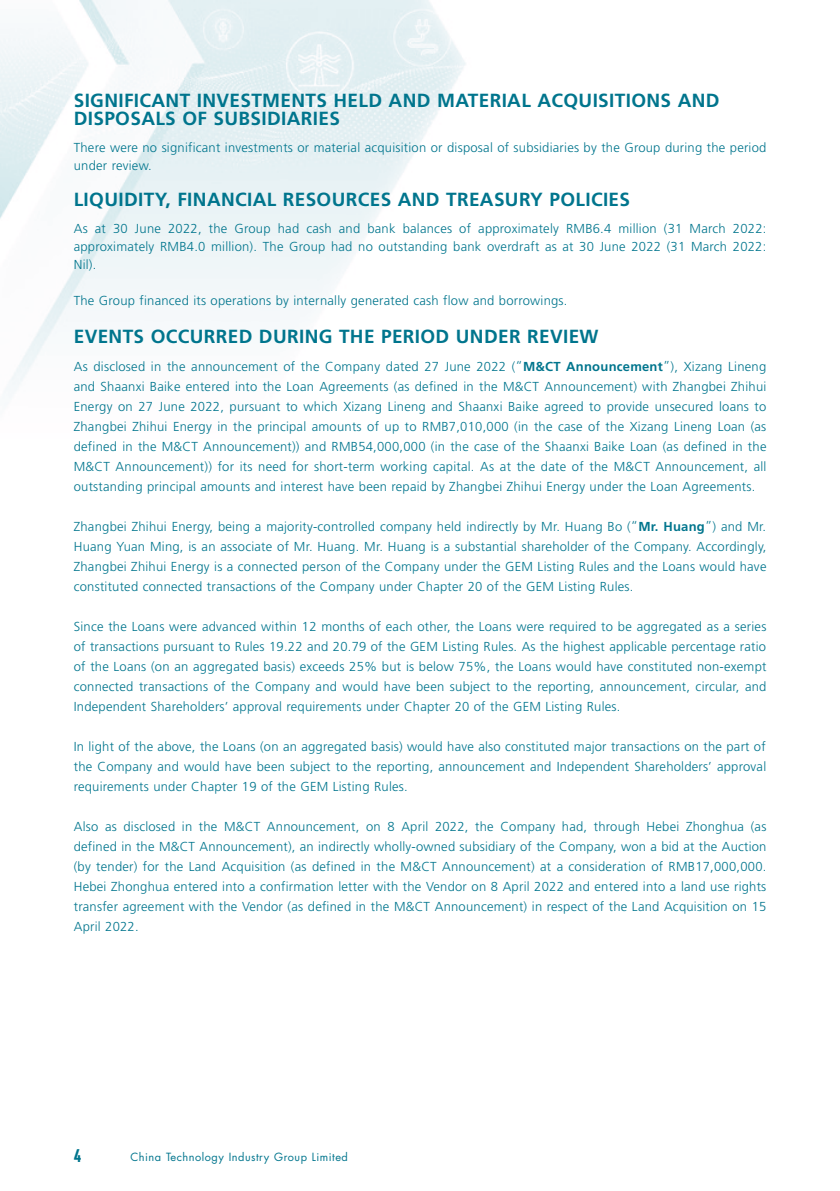
<style>
.page{position:relative;width:840px;height:1191px;background:#fff}
.page>*{position:absolute;margin:0;border:0;box-sizing:border-box;transform-origin:0 0}
.Heading_2{font:700 19px/18px "Frutiger LT Std";letter-spacing:.02em;color:#00758d}
.t1{font:700 18px "URWDIN Cond";color:#00758d}
.Body_Text{font:300 13px/20px "Frutiger LT Std";letter-spacing:.02em;color:#00758d;text-align:justify}
.t2{font:11px "Futura Std";letter-spacing:.045em;color:#00758d}
.s1{font-weight:700}
</style>
<div class="page">
<img style="left:0;top:0;width:466px;height:391px">
<p class="Heading_2" style="left:74px;top:92px;width:647px">SIGNIFICANT INVESTMENTS HELD AND MATERIAL ACQUISITIONS AND<br>DISPOSALS OF SUBSIDIARIES</p>
<p class="Body_Text" style="left:74px;top:139px;width:693px;line-height:18px">There were no significant investments or material acquisition or disposal of subsidiaries by the Group during the period under review.</p>
<p class="Heading_2" style="left:74px;top:190px;width:557px">LIQUIDITY, FINANCIAL RESOURCES AND TREASURY POLICIES</p>
<p class="Body_Text" style="left:74px;top:219px;width:693px;line-height:18px">As at 30 June 2022, the Group had cash and bank balances of approximately RMB6.4 million (31 March 2022: approximately RMB4.0 million). The Group had no outstanding bank overdraft as at 30 June 2022 (31 March 2022:<br>Nil).</p>
<p class="Body_Text" style="left:74px;top:290px;width:495px">The Group financed its operations by internally generated cash flow and borrowings.</p>
<p class="Heading_2" style="left:74px;top:327px;width:526px">EVENTS OCCURRED DURING THE PERIOD UNDER REVIEW</p>
<p class="Body_Text" style="left:74px;top:357px;width:693px">As disclosed in the announcement of the Company dated 27 June 2022 (“<span class="s1">M&amp;CT Announcement</span>”), Xizang Lineng and Shaanxi Baike entered into the Loan Agreements (as defined in the M&amp;CT Announcement) with Zhangbei Zhihui Energy on 27 June 2022, pursuant to which Xizang Lineng and Shaanxi Baike agreed to provide unsecured loans to Zhangbei Zhihui Energy in the principal amounts of up to RMB7,010,000 (in the case of the Xizang Lineng Loan (as defined in the M&amp;CT Announcement)) and RMB54,000,000 (in the case of the Shaanxi Baike Loan (as defined in the M&amp;CT Announcement)) for its need for short-term working capital. As at the date of the M&amp;CT Announcement, all outstanding principal amounts and interest have been repaid by Zhangbei Zhihui Energy under the Loan Agreements.</p>
<p class="Body_Text" style="left:74px;top:517px;width:693px">Zhangbei Zhihui Energy, being a majority-controlled company held indirectly by Mr. Huang Bo (“<span class="s1">Mr. Huang</span>”) and Mr.<br>Huang Yuan Ming, is an associate of Mr. Huang. Mr. Huang is a substantial shareholder of the Company. Accordingly, Zhangbei Zhihui Energy is a connected person of the Company under the GEM Listing Rules and the Loans would have constituted connected transactions of the Company under Chapter 20 of the GEM Listing Rules.</p>
<p class="Body_Text" style="left:74px;top:617px;width:693px">Since the Loans were advanced within 12 months of each other, the Loans were required to be aggregated as a series of transactions pursuant to Rules 19.22 and 20.79 of the GEM Listing Rules. As the highest applicable percentage ratio of the Loans (on an aggregated basis) exceeds 25% but is below 75%, the Loans would have constituted non-exempt connected transactions of the Company and would have been subject to the reporting, announcement, circular, and Independent Shareholders’ approval requirements under Chapter 20 of the GEM Listing Rules.</p>
<p class="Body_Text" style="left:74px;top:737px;width:693px">In light of the above, the Loans (on an aggregated basis) would have also constituted major transactions on the part of the Company and would have been subject to the reporting, announcement and Independent Shareholders’ approval requirements under Chapter 19 of the GEM Listing Rules.</p>
<p class="Body_Text" style="left:74px;top:817px;width:693px">Also as disclosed in the M&amp;CT Announcement, on 8 April 2022, the Company had, through Hebei Zhonghua (as defined in the M&amp;CT Announcement), an indirectly wholly-owned subsidiary of the Company, won a bid at the Auction (by tender) for the Land Acquisition (as defined in the M&amp;CT Announcement) at a consideration of RMB17,000,000.<br>Hebei Zhonghua entered into a confirmation letter with the Vendor on 8 April 2022 and entered into a land use rights transfer agreement with the Vendor (as defined in the M&amp;CT Announcement) in respect of the Land Acquisition on 15<br>April 2022.</p>
<h2 class="t1" style="left:74px;top:1143px;width:9px">4</h2>
<p class="t2" style="left:130px;top:1150px;width:219px">China Technology Industry Group Limited</p>
</div>
